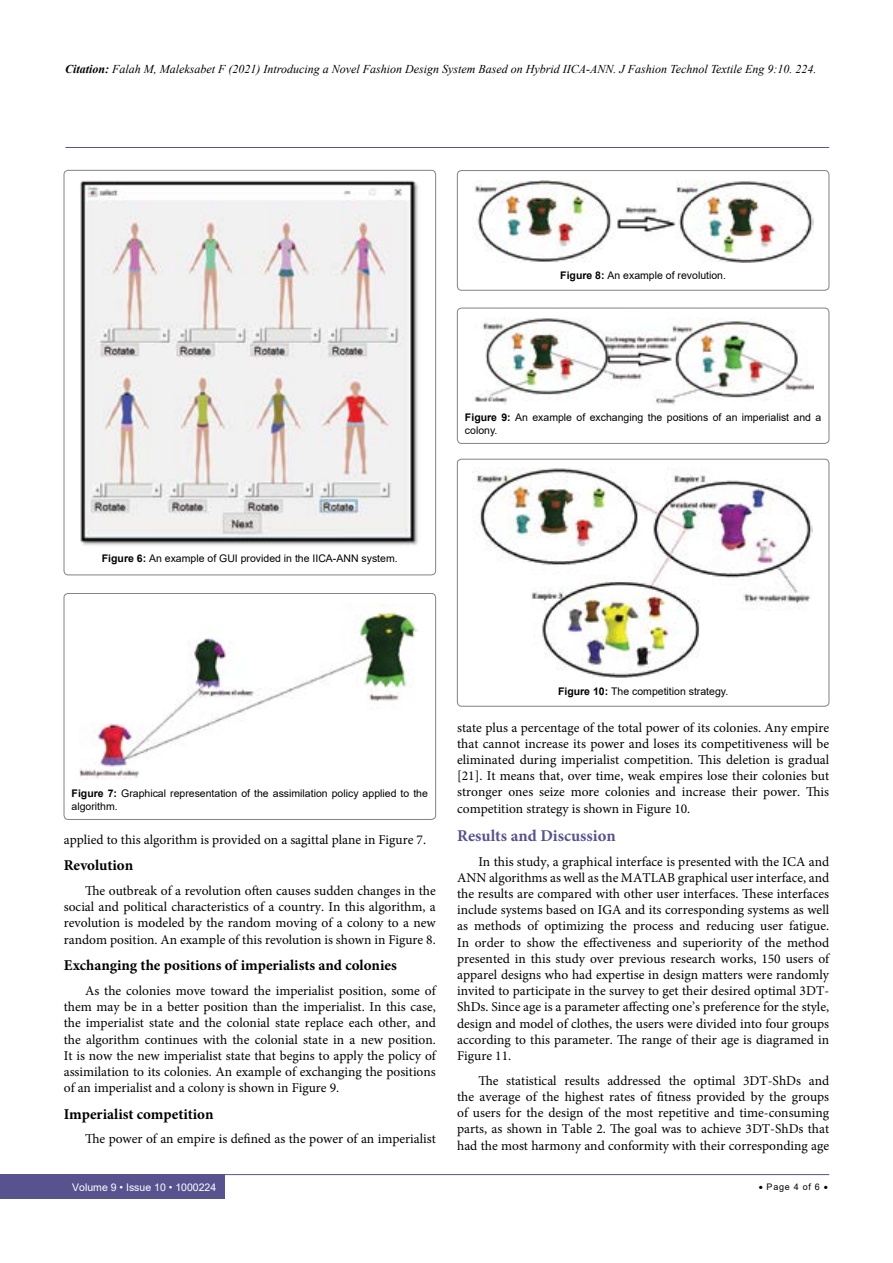
<style>
.page{position:relative;width:893px;height:1263px;background:#fff}
.page>*{position:absolute;margin:0;border:0;box-sizing:border-box;transform-origin:0 0}
.t1{font:700 16.5px "Minion Pro";color:#58528f}
.t2{font:700 15px "Minion Pro";color:#000}
.t3{font:13.5px/16.2px "Minion Pro";color:#000;text-align:justify}
.t4{font:italic 12px "Times New Roman";color:#000}
.t5{font:10.5px/12.6px "Arial";color:#000}
.t6{font:10.5px "Arial";color:#fff}
.t7{font:9px "Arial";letter-spacing:.08em;color:#000}
.s1{font-weight:700}
</style>
<div class="page">
<hr style="left:221px;top:1174px;width:608px;height:1px;background:#58528f">
<hr style="left:65px;top:147px;width:764px;height:1px;background:#58528f">
<div style="left:0;top:1174px;width:225px;height:25px;background:#58528f"></div>
<div style="left:64px;top:593px;width:372px;height:227px;border:1px solid #000;border-radius:4px"></div>
<img style="left:79px;top:610px;width:339px;height:170px">
<div style="left:64px;top:170px;width:372px;height:405px;border:1px solid #000;border-radius:4px"></div>
<img style="left:80px;top:180px;width:338px;height:366px">
<div style="left:457px;top:170px;width:372px;height:120px;border:1px solid #000;border-radius:4px"></div>
<img style="left:474px;top:180px;width:340px;height:82px">
<div style="left:457px;top:308px;width:372px;height:136px;border:1px solid #000;border-radius:4px"></div>
<img style="left:474px;top:318px;width:340px;height:87px">
<div style="left:457px;top:459px;width:372px;height:247px;border:1px solid #000;border-radius:4px"></div>
<img style="left:473px;top:467px;width:339px;height:210px">
<p class="t4" style="left:65px;top:61px;width:753px"><span class="s1">Citation:</span> Falah M, Maleksabet F (2021) Introducing a Novel Fashion Design System Based on Hybrid IICA-ANN. J Fashion Technol Textile Eng 9:10. 224.</p>
<p class="t5" style="left:560px;top:269px;width:167px"><span class="s1">Figure 8:</span> An example of revolution.</p>
<p class="t5" style="left:102px;top:552px;width:297px"><span class="s1">Figure 6:</span> An example of GUI provided in the IICA-ANN system.</p>
<p class="t5" style="left:465px;top:411px;width:358px"><span class="s1">Figure 9:</span> An example of exchanging the positions of an imperialist and a colony.</p>
<p class="t5" style="left:72px;top:787px;width:358px"><span class="s1">Figure 7:</span> Graphical representation of the assimilation policy applied to the algorithm.</p>
<p class="t3" style="left:64px;top:831px;width:364px">applied to this algorithm is provided on a sagittal plane in Figure 7.</p>
<p class="t2" style="left:64px;top:855px;width:71px">Revolution</p>
<p class="t3" style="left:64px;top:883px;width:374px;text-indent:21px">The outbreak of a revolution often causes sudden changes in the social and political characteristics of a country. In this algorithm, a revolution is modeled by the random moving of a colony to a new random position. An example of this revolution is shown in Figure 8.</p>
<p class="t2" style="left:64px;top:955px;width:335px">Exchanging the positions of imperialists and colonies</p>
<p class="t3" style="left:64px;top:982px;width:374px;text-indent:21px">As the colonies move toward the imperialist position, some of them may be in a better position than the imperialist. In this case, the imperialist state and the colonial state replace each other, and the algorithm continues with the colonial state in a new position.<br>It is now the new imperialist state that begins to apply the policy of assimilation to its colonies. An example of exchanging the positions of an imperialist and a colony is shown in Figure 9.</p>
<p class="t2" style="left:64px;top:1103px;width:151px">Imperialist competition</p>
<p class="t3" style="left:85px;top:1131px;width:352px">The power of an empire is defined as the power of an imperialist</p>
<p class="t5" style="left:558px;top:685px;width:172px"><span class="s1">Figure 10:</span> The competition strategy.</p>
<p class="t3" style="left:457px;top:719px;width:374px">state plus a percentage of the total power of its colonies. Any empire that cannot increase its power and loses its competitiveness will be eliminated during imperialist competition. This deletion is gradual [21]. It means that, over time, weak empires lose their colonies but stronger ones seize more colonies and increase their power. This competition strategy is shown in Figure 10.</p>
<p class="t1" style="left:457px;top:824px;width:160px">Results and Discussion</p>
<p class="t3" style="left:457px;top:853px;width:374px;text-indent:21px">In this study, a graphical interface is presented with the ICA and ANN algorithms as well as the MATLAB graphical user interface, and the results are compared with other user interfaces. These interfaces include systems based on IGA and its corresponding systems as well as methods of optimizing the process and reducing user fatigue.<br>In order to show the effectiveness and superiority of the method presented in this study over previous research works, 150 users of apparel designs who had expertise in design matters were randomly invited to participate in the survey to get their desired optimal 3DT-ShDs. Since age is a parameter affecting one’s preference for the style, design and model of clothes, the users were divided into four groups according to this parameter. The range of their age is diagramed in Figure 11.</p>
<p class="t3" style="left:457px;top:1072px;width:374px;text-indent:21px">The statistical results addressed the optimal 3DT-ShDs and the average of the highest rates of fitness provided by the groups of users for the design of the most repetitive and time-consuming parts, as shown in Table 2. The goal was to achieve 3DT-ShDs that had the most harmony and conformity with their corresponding age</p>
<p class="t6" style="left:72px;top:1180px;width:145px">Volume 9 • Issue 10 • 1000224</p>
<p class="t7" style="left:759px;top:1180px;width:71px">• Page 4 of 6 •</p>
</div>
